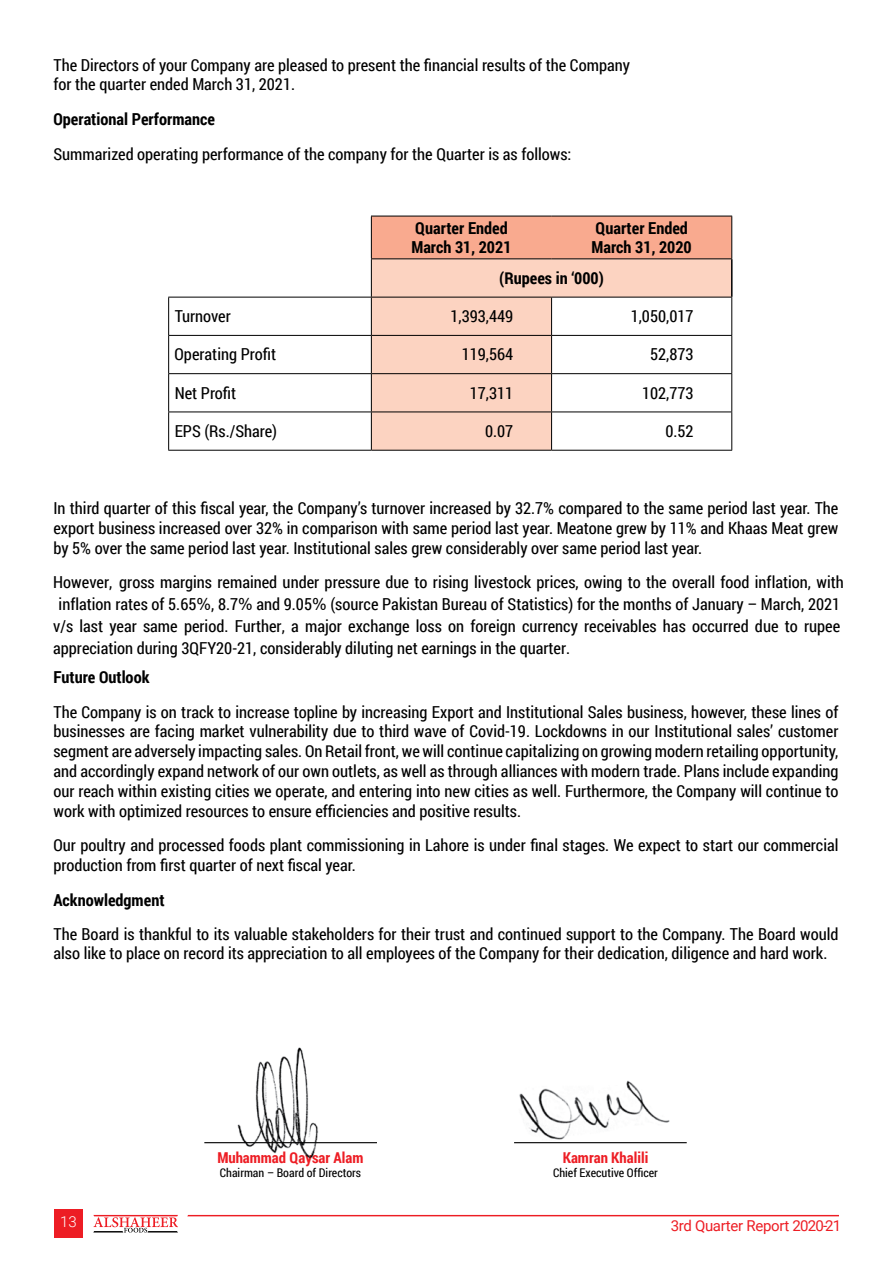
<style>
.page{position:relative;width:893px;height:1263px;background:#fff}
.page>*{position:absolute;margin:0;border:0;box-sizing:border-box;transform-origin:0 0}
.t1{font:16.5px/19.8px "Roboto Condensed";color:#000}
.t2{font:700 16.5px/19px "Roboto Condensed";color:#000}
.t3{font:700 15px "Roboto Condensed";color:#ed1d24}
.t4{font:15px "Roboto";letter-spacing:-.02em;color:#ed1d24}
.t5{font:300 15px "Roboto";color:#fff}
.t6{font:12px "Roboto Condensed";color:#000}
.s1{font-family:"Arial"}
</style>
<div class="page">
<div style="left:54px;top:1209px;width:29px;height:29px;background:#ed1d24"></div>
<svg style="left:93px;top:1215px;width:85px;height:17px"></svg>
<svg style="left:187px;top:1215px;width:652px;height:1px"></svg>
<hr style="left:204px;top:1142px;width:173px;height:1px;background:#000">
<hr style="left:514px;top:1142px;width:173px;height:1px;background:#000">
<img style="left:519px;top:1080px;width:151px;height:60px">
<img style="left:226px;top:1047px;width:103px;height:112px">
<div style="left:372px;top:217px;width:359px;height:41px;background:#f9aa8f"></div>
<svg style="left:372px;top:259px;width:359px;height:191px;fill:#fcd3c1"></svg>
<hr style="left:731px;top:259px;width:1px;height:38px;background:#000">
<hr style="left:371px;top:216px;width:1px;height:42px;background:#000">
<hr style="left:371px;top:216px;width:181px;height:1px;background:#000">
<hr style="left:552px;top:216px;width:180px;height:1px;background:#000">
<hr style="left:731px;top:216px;width:1px;height:42px;background:#000">
<hr style="left:552px;top:258px;width:180px;height:1px;background:#000">
<hr style="left:371px;top:259px;width:1px;height:38px;background:#000">
<hr style="left:371px;top:258px;width:181px;height:1px;background:#000">
<hr style="left:168px;top:297px;width:1px;height:38px;background:#000">
<hr style="left:168px;top:297px;width:203px;height:1px;background:#000">
<hr style="left:168px;top:336px;width:1px;height:37px;background:#000">
<hr style="left:168px;top:374px;width:1px;height:38px;background:#000">
<hr style="left:168px;top:412px;width:1px;height:38px;background:#000">
<hr style="left:168px;top:335px;width:203px;height:1px;background:#000">
<hr style="left:371px;top:335px;width:181px;height:1px;background:#000">
<hr style="left:552px;top:335px;width:180px;height:1px;background:#000">
<hr style="left:168px;top:373px;width:203px;height:1px;background:#000">
<hr style="left:371px;top:373px;width:181px;height:1px;background:#000">
<hr style="left:552px;top:373px;width:180px;height:1px;background:#000">
<hr style="left:168px;top:412px;width:203px;height:1px;background:#000">
<hr style="left:371px;top:412px;width:181px;height:1px;background:#000">
<hr style="left:552px;top:412px;width:180px;height:1px;background:#000">
<hr style="left:168px;top:450px;width:203px;height:1px;background:#000">
<hr style="left:371px;top:450px;width:181px;height:1px;background:#000">
<hr style="left:552px;top:450px;width:180px;height:1px;background:#000">
<hr style="left:371px;top:297px;width:1px;height:38px;background:#000">
<hr style="left:551px;top:297px;width:1px;height:38px;background:#000">
<hr style="left:731px;top:297px;width:1px;height:38px;background:#000">
<hr style="left:371px;top:336px;width:1px;height:37px;background:#000">
<hr style="left:551px;top:336px;width:1px;height:37px;background:#000">
<hr style="left:731px;top:336px;width:1px;height:37px;background:#000">
<hr style="left:371px;top:374px;width:1px;height:38px;background:#000">
<hr style="left:551px;top:374px;width:1px;height:38px;background:#000">
<hr style="left:731px;top:374px;width:1px;height:38px;background:#000">
<hr style="left:371px;top:412px;width:1px;height:38px;background:#000">
<hr style="left:551px;top:412px;width:1px;height:38px;background:#000">
<hr style="left:731px;top:412px;width:1px;height:38px;background:#000">
<hr style="left:371px;top:297px;width:181px;height:1px;background:#000">
<hr style="left:552px;top:297px;width:180px;height:1px;background:#000">
<p class="t1" style="left:53px;top:55px;width:578px;line-height:19px">The Directors of your Company are pleased to present the financial results of the Company for the quarter ended March 31, 2021.</p>
<p class="t2" style="left:53px;top:109px;width:163px">Operational Performance</p>
<p class="t1" style="left:53px;top:144px;width:519px">Summarized operating performance of the company for the Quarter is as follows:</p>
<p class="t2" style="left:411px;top:218px;width:102px">Quarter Ended<br>March 31, 2021</p>
<p class="t2" style="left:592px;top:218px;width:102px">Quarter Ended<br>March 31, 2020</p>
<p class="t2" style="left:499px;top:268px;width:106px">(Rupees in ‘000)</p>
<p class="t1" style="left:175px;top:306px;width:58px">Turnover</p>
<p class="t1" style="left:450px;top:306px;width:64px">1,393,449</p>
<p class="t1" style="left:631px;top:306px;width:64px">1,050,017</p>
<p class="t1" style="left:175px;top:344px;width:103px">Operating Profit</p>
<p class="t1" style="left:462px;top:344px;width:53px">119,564</p>
<p class="t1" style="left:650px;top:344px;width:45px">52,873</p>
<p class="t1" style="left:175px;top:382px;width:63px">Net Profit</p>
<p class="t1" style="left:470px;top:382px;width:45px">17,311</p>
<p class="t1" style="left:642px;top:382px;width:53px">102,773</p>
<p class="t1" style="left:175px;top:421px;width:104px">EPS (Rs./Share)</p>
<p class="t1" style="left:485px;top:421px;width:30px">0.07</p>
<p class="t1" style="left:665px;top:421px;width:30px">0.52</p>
<p class="t1" style="left:53px;top:498px;width:786px;text-align:justify">In third quarter of this fiscal year, the Company’s turnover increased by 32.7% compared to the same period last year. The export business increased over 32% in comparison with same period last year. Meatone grew by 11% and Khaas Meat grew by 5% over the same period last year. Institutional sales grew considerably over same period last year.</p>
<p class="t1" style="left:53px;top:572px;width:792px">However, gross margins remained under pressure due to rising livestock prices, owing to the overall food inflation, with</p>
<p class="t1" style="left:59px;top:594px;width:783px">inflation rates of 5.65<span class="s1">%</span>, 8.7<span class="s1">%</span> and 9.05<span class="s1">%</span> (source Pakistan Bureau of Statistics) for the months of January – March, 2021</p>
<p class="t1" style="left:53px;top:615px;width:788px">v/s last year same period. Further, a major exchange loss on foreign currency receivables has occurred due to rupee</p>
<p class="t1" style="left:53px;top:637px;width:518px">appreciation during 3QFY20-21, considerably diluting net earnings in the quarter.</p>
<p class="t2" style="left:53px;top:667px;width:97px">Future Outlook</p>
<p class="t1" style="left:53px;top:701px;width:786px;text-align:justify">The Company is on track to increase topline by increasing Export and Institutional Sales business, however, these lines of businesses are facing market vulnerability due to third wave of Covid-19. Lockdowns in our Institutional sales’ customer segment are adversely impacting sales. On Retail front, we will continue capitalizing on growing modern retailing opportunity, and accordingly expand network of our own outlets, as well as through alliances with modern trade. Plans include expanding our reach within existing cities we operate, and entering into new cities as well. Furthermore, the Company will continue to work with optimized resources to ensure efficiencies and positive results.</p>
<p class="t1" style="left:53px;top:835px;width:786px">Our poultry and processed foods plant commissioning in Lahore is under final stages. We expect to start our commercial production from first quarter of next fiscal year.</p>
<p class="t2" style="left:53px;top:890px;width:113px">Acknowledgment</p>
<p class="t1" style="left:53px;top:924px;width:786px;line-height:18.9px">The Board is thankful to its valuable stakeholders for their trust and continued support to the Company. The Board would also like to place on record its appreciation to all employees of the Company for their dedication, diligence and hard work.</p>
<p class="t3" style="left:218px;top:1146px;width:147px">Muhammad Qaysar Alam</p>
<p class="t3" style="left:563px;top:1146px;width:87px">Kamran Khalili</p>
<p class="t6" style="left:220px;top:1164px;width:143px">Chairman – Board of Directors</p>
<p class="t6" style="left:553px;top:1164px;width:106px">Chief Executive Officer</p>
<p class="t5" style="left:60px;top:1211px;width:18px">13</p>
<p class="t4" style="left:671px;top:1215px;width:172px">3rd Quarter Report 2020-21</p>
</div>
